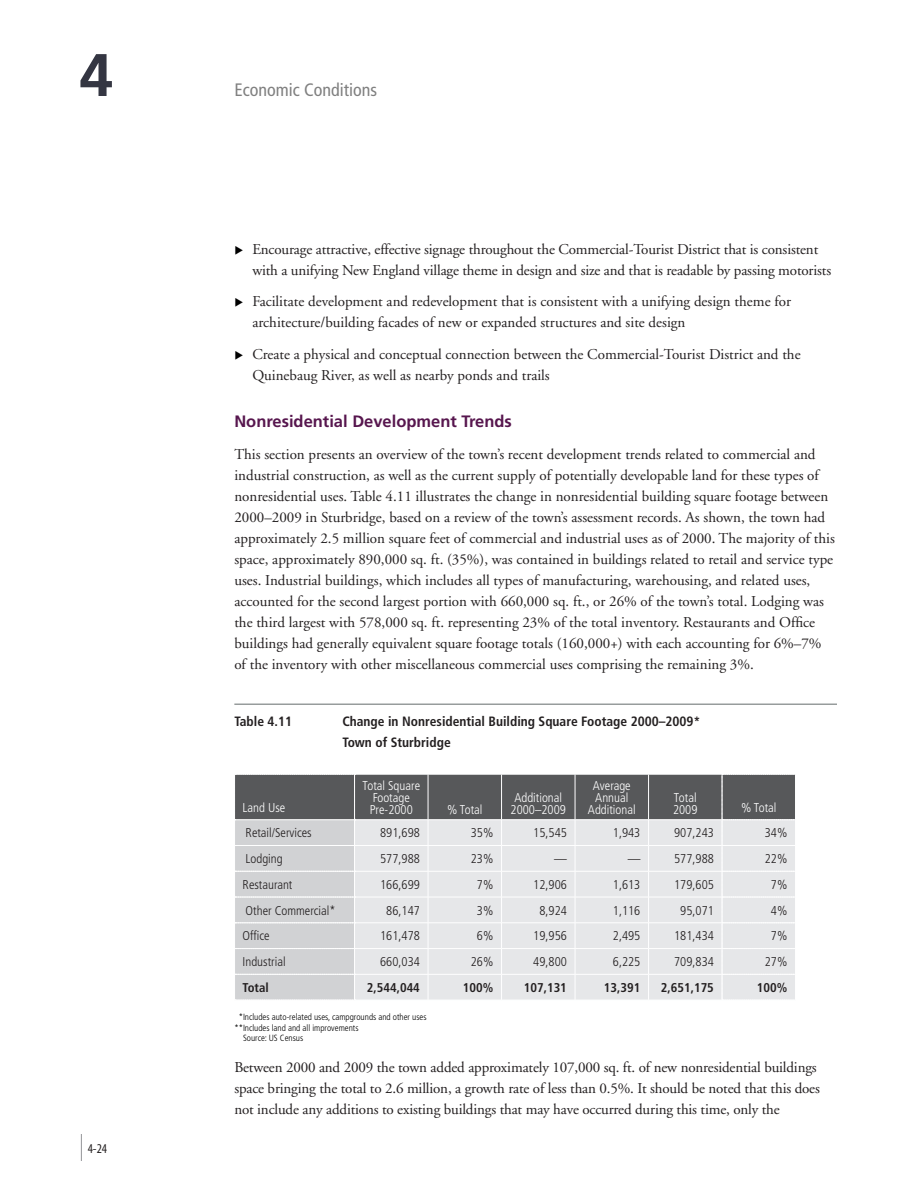
<style>
.page{position:relative;width:918px;height:1188px;background:#fff}
.page>*{position:absolute;margin:0;border:0;box-sizing:border-box;transform-origin:0 0}
.t1{font:700 60px "Frutiger LT Std";color:#343642}
.t2{font:condensed 18px "Frutiger LT Std";color:#808080}
.Heading1{font:700 16.5px "Frutiger LT Std";color:#57164e}
.BodyText{font:15px/21px "Adobe Garamond";color:#231f20}
.Figure_Title{font:700 condensed 13.5px/21px "Frutiger LT Std";color:#231f20}
.t3{font:condensed 13.5px "Myriad Pro";color:#231f20}
.Table_Text{font:300 condensed 12.75px "Frutiger LT Std";color:#231f20}
.Table_Text-2{font:300 condensed 12.75px/12px "Frutiger LT Std";color:#fff;text-align:center}
.Table_Text-3{font:700 condensed 12.75px "Frutiger LT Std";color:#231f20}
.Left_column{font:300 condensed 12.75px "Frutiger LT Std";color:#231f20}
.Chart_Footer{font:300 condensed 9px "Frutiger LT Std";color:#000}
.s1{font-family:"Vonchart";font-size:10.5px;color:#000}
</style>
<div class="page">
<svg style="left:81px;top:1134px;width:1px;height:27px"></svg>
<hr style="left:234px;top:704px;width:603px;height:1px;background:#979c9c">
<svg style="left:235px;top:774px;width:560px;height:226px;background:#c8c9ca"></svg>
<h1 class="t1" style="left:80px;top:40px;width:35px">4</h1>
<p class="t3" style="left:88px;top:1140px;width:21px">4-24</p>
<p class="t2" style="left:234px;top:79px;width:144px">Economic Conditions</p>
<p class="BodyText" style="left:252px;top:239px;width:580px;text-indent:-18px"><span class="s1">f</span> Encourage attractive, effective signage throughout the Commercial-Tourist District that is consistent with a unifying New England village theme in design and size and that is readable by passing motorists</p>
<p class="BodyText" style="left:252px;top:292px;width:540px;text-indent:-18px"><span class="s1">f</span> Facilitate development and redevelopment that is consistent with a unifying design theme for architecture/building facades of new or expanded structures and site design</p>
<p class="BodyText" style="left:252px;top:344px;width:550px;text-indent:-18px"><span class="s1">f</span> Create a physical and conceptual connection between the Commercial-Tourist District and the<br>Quinebaug River, as well as nearby ponds and trails</p>
<p class="Heading1" style="left:234px;top:412px;width:279px">Nonresidential Development Trends</p>
<p class="BodyText" style="left:234px;top:444px;width:602px">This section presents an overview of the town’s recent development trends related to commercial and industrial construction, as well as the current supply of potentially developable land for these types of nonresidential uses. Table 4.11 illustrates the change in nonresidential building square footage between 2000–2009 in Sturbridge, based on a review of the town’s assessment records. As shown, the town had approximately 2.5 million square feet of commercial and industrial uses as of 2000. The majority of this space, approximately 890,000 sq. ft. (35%), was contained in buildings related to retail and service type uses. Industrial buildings, which includes all types of manufacturing, warehousing, and related uses, accounted for the second largest portion with 660,000 sq. ft., or 26% of the town’s total. Lodging was the third largest with 578,000 sq. ft. representing 23% of the total inventory. Restaurants and Office buildings had generally equivalent square footage totals (160,000+) with each accounting for 6%–7% of the inventory with other miscellaneous commercial uses comprising the remaining 3%.</p>
<p class="Figure_Title" style="left:234px;top:711px;width:59px">Table 4.11</p>
<p class="Figure_Title" style="left:342px;top:711px;width:360px">Change in Nonresidential Building Square Footage 2000–2009*<br>Town of Sturbridge</p>
<p class="Table_Text-2" style="left:243px;top:801px;width:44px">Land Use</p>
<p class="Table_Text-2" style="left:362px;top:780px;width:59px">Total Square<br>Footage</p>
<p class="Table_Text-2" style="left:370px;top:804px;width:45px">Pre-2000</p>
<p class="Table_Text-2" style="left:447px;top:804px;width:37px">% Total</p>
<p class="Table_Text-2" style="left:514px;top:792px;width:49px">Additional</p>
<p class="Table_Text-2" style="left:511px;top:804px;width:57px">2000–2009</p>
<p class="Table_Text-2" style="left:593px;top:780px;width:39px">Average</p>
<p class="Table_Text-2" style="left:588px;top:792px;width:49px">Annual<br>Additional</p>
<p class="Table_Text-2" style="left:674px;top:792px;width:24px">Total</p>
<p class="Table_Text-2" style="left:673px;top:804px;width:26px">2009</p>
<p class="Table_Text-2" style="left:741px;top:801px;width:37px">% Total</p>
<p class="Left_column" style="left:246px;top:826px;width:68px">Retail/Services</p>
<p class="Table_Text" style="left:380px;top:826px;width:41px">891,698</p>
<p class="Table_Text" style="left:471px;top:826px;width:24px">35%</p>
<p class="Table_Text" style="left:533px;top:826px;width:35px">15,545</p>
<p class="Table_Text" style="left:613px;top:826px;width:29px">1,943</p>
<p class="Table_Text" style="left:674px;top:826px;width:41px">907,243</p>
<p class="Table_Text" style="left:765px;top:826px;width:24px">34%</p>
<p class="Left_column" style="left:246px;top:852px;width:39px">Lodging</p>
<p class="Table_Text" style="left:380px;top:852px;width:41px">577,988</p>
<p class="Table_Text" style="left:471px;top:852px;width:24px">23%</p>
<p class="Table_Text" style="left:554px;top:852px;width:14px">—</p>
<p class="Table_Text" style="left:628px;top:852px;width:14px">—</p>
<p class="Table_Text" style="left:674px;top:852px;width:41px">577,988</p>
<p class="Table_Text" style="left:765px;top:852px;width:24px">22%</p>
<p class="Table_Text" style="left:243px;top:877px;width:51px">Restaurant</p>
<p class="Table_Text" style="left:380px;top:877px;width:41px">166,699</p>
<p class="Table_Text" style="left:477px;top:877px;width:18px">7%</p>
<p class="Table_Text" style="left:533px;top:877px;width:35px">12,906</p>
<p class="Table_Text" style="left:613px;top:877px;width:29px">1,613</p>
<p class="Table_Text" style="left:674px;top:877px;width:41px">179,605</p>
<p class="Table_Text" style="left:771px;top:877px;width:18px">7%</p>
<p class="Left_column" style="left:246px;top:903px;width:91px">Other Commercial*</p>
<p class="Table_Text" style="left:386px;top:903px;width:35px">86,147</p>
<p class="Table_Text" style="left:477px;top:903px;width:18px">3%</p>
<p class="Table_Text" style="left:539px;top:903px;width:29px">8,924</p>
<p class="Table_Text" style="left:613px;top:903px;width:29px">1,116</p>
<p class="Table_Text" style="left:680px;top:903px;width:35px">95,071</p>
<p class="Table_Text" style="left:771px;top:903px;width:18px">4%</p>
<p class="Table_Text" style="left:243px;top:929px;width:28px">Office</p>
<p class="Table_Text" style="left:380px;top:929px;width:41px">161,478</p>
<p class="Table_Text" style="left:477px;top:929px;width:18px">6%</p>
<p class="Table_Text" style="left:533px;top:929px;width:35px">19,956</p>
<p class="Table_Text" style="left:613px;top:929px;width:29px">2,495</p>
<p class="Table_Text" style="left:674px;top:929px;width:41px">181,434</p>
<p class="Table_Text" style="left:771px;top:929px;width:18px">7%</p>
<p class="Table_Text" style="left:243px;top:955px;width:44px">Industrial</p>
<p class="Table_Text" style="left:380px;top:955px;width:41px">660,034</p>
<p class="Table_Text" style="left:471px;top:955px;width:24px">26%</p>
<p class="Table_Text" style="left:533px;top:955px;width:35px">49,800</p>
<p class="Table_Text" style="left:613px;top:955px;width:29px">6,225</p>
<p class="Table_Text" style="left:674px;top:955px;width:41px">709,834</p>
<p class="Table_Text" style="left:765px;top:955px;width:24px">27%</p>
<p class="Table_Text-3" style="left:243px;top:980px;width:28px">Total</p>
<p class="Table_Text-3" style="left:367px;top:980px;width:55px">2,544,044</p>
<p class="Table_Text-3" style="left:463px;top:980px;width:32px">100%</p>
<p class="Table_Text-3" style="left:524px;top:980px;width:45px">107,131</p>
<p class="Table_Text-3" style="left:604px;top:980px;width:38px">13,391</p>
<p class="Table_Text-3" style="left:661px;top:980px;width:55px">2,651,175</p>
<p class="Table_Text-3" style="left:757px;top:980px;width:32px">100%</p>
<p class="Chart_Footer" style="left:239px;top:1012px;width:189px">*Includes auto-related uses, campgrounds and other uses</p>
<p class="Chart_Footer" style="left:234px;top:1022px;width:126px">**Includes land and all improvements</p>
<p class="Chart_Footer" style="left:243px;top:1033px;width:62px">Source: US Census</p>
<p class="BodyText" style="left:234px;top:1058px;width:587px">Between 2000 and 2009 the town added approximately 107,000 sq. ft. of new nonresidential buildings space bringing the total to 2.6 million, a growth rate of less than 0.5%. It should be noted that this does not include any additions to existing buildings that may have occurred during this time, only the</p>
</div>
